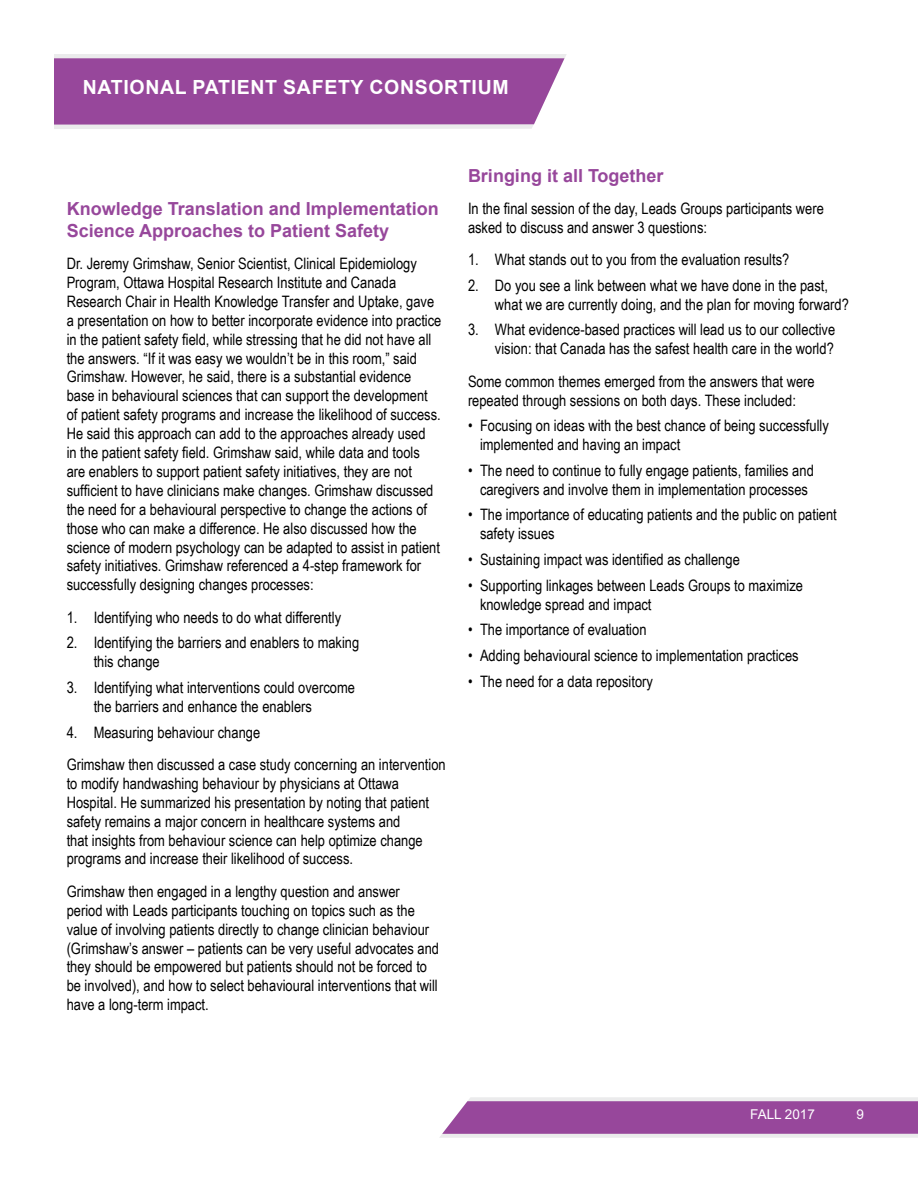
<style>
.page{position:relative;width:918px;height:1188px;background:#fff}
.page>*{position:absolute;margin:0;border:0;box-sizing:border-box;transform-origin:0 0}
.t1{font:700 19.5px "Arial";letter-spacing:.035em;color:#fff}
.t2{font:700 18px/21.6px "Arial";color:#97479b}
.t3{font:15.75px/18.9px "Arial Narrow";color:#000}
.t4{font:13.5px "Arial";color:#fff}
</style>
<div class="page">
<svg style="left:54px;top:54px;width:513px;height:75px;background:#a35ea7"></svg>
<svg style="left:440px;top:1097px;width:478px;height:41px;background:#ab6dae"></svg>
<p class="t1" style="left:83px;top:74px;width:428px">NATIONAL PATIENT SAFETY CONSORTIUM</p>
<p class="t2" style="left:67px;top:198px;width:374px">Knowledge Translation and Implementation<br>Science Approaches to Patient Safety</p>
<p class="t3" style="left:67px;top:253px;width:376px">Dr. Jeremy Grimshaw, Senior Scientist, Clinical Epidemiology Program, Ottawa Hospital Research Institute and Canada Research Chair in Health Knowledge Transfer and Uptake, gave a presentation on how to better incorporate evidence into practice in the patient safety field, while stressing that he did not have all the answers. “If it was easy we wouldn’t be in this room,” said Grimshaw. However, he said, there is a substantial evidence base in behavioural sciences that can support the development of patient safety programs and increase the likelihood of success.<br>He said this approach can add to the approaches already used<br>in the patient safety field. Grimshaw said, while data and tools are enablers to support patient safety initiatives, they are not sufficient to have clinicians make changes. Grimshaw discussed the need for a behavioural perspective to change the actions of those who can make a difference. He also discussed how the science of modern psychology can be adapted to assist in patient safety initiatives. Grimshaw referenced a 4-step framework for successfully designing changes processes:</p>
<p class="t3" style="left:67px;top:607px;width:276px">1. Identifying who needs to do what differently</p>
<p class="t3" style="left:94px;top:633px;width:267px;text-indent:-27px">2. Identifying the barriers and enablers to making this change</p>
<p class="t3" style="left:94px;top:677px;width:263px;text-indent:-27px">3. Identifying what interventions could overcome the barriers and enhance the enablers</p>
<p class="t3" style="left:67px;top:715px;width:381px;line-height:32.4px">4. Measuring behaviour change<br>Grimshaw then discussed a case study concerning an intervention</p>
<p class="t3" style="left:67px;top:773px;width:364px">to modify handwashing behaviour by physicians at Ottawa Hospital. He summarized his presentation by noting that patient safety remains a major concern in healthcare systems and<br>that insights from behaviour science can help optimize change programs and increase their likelihood of success.</p>
<p class="t3" style="left:67px;top:881px;width:374px">Grimshaw then engaged in a lengthy question and answer period with Leads participants touching on topics such as the value of involving patients directly to change clinician behaviour (Grimshaw’s answer – patients can be very useful advocates and they should be empowered but patients should not be forced to be involved), and how to select behavioural interventions that will have a long-term impact.</p>
<p class="t2" style="left:468px;top:165px;width:197px">Bringing it all Together</p>
<p class="t3" style="left:468px;top:198px;width:357px">In the final session of the day, Leads Groups participants were asked to discuss and answer 3 questions:</p>
<p class="t3" style="left:468px;top:250px;width:323px">1. What stands out to you from the evaluation results?</p>
<p class="t3" style="left:495px;top:275px;width:355px;text-indent:-27px">2. Do you see a link between what we have done in the past, what we are currently doing, and the plan for moving forward?</p>
<p class="t3" style="left:468px;top:320px;width:369px;text-align:right">3. What evidence-based practices will lead us to our collective vision: that Canada has the safest health care in the world?</p>
<p class="t3" style="left:468px;top:371px;width:348px">Some common themes emerged from the answers that were repeated through sessions on both days. These included:</p>
<p class="t3" style="left:480px;top:416px;width:350px;text-indent:-12px">• Focusing on ideas with the best chance of being successfully implemented and having an impact</p>
<p class="t3" style="left:468px;top:460px;width:347px;text-align:center">• The need to continue to fully engage patients, families and caregivers and involve them in implementation processes</p>
<p class="t3" style="left:480px;top:505px;width:358px;text-indent:-12px">• The importance of educating patients and the public on patient safety issues</p>
<p class="t3" style="left:468px;top:549px;width:273px">• Sustaining impact was identified as challenge</p>
<p class="t3" style="left:480px;top:575px;width:325px;text-indent:-12px">• Supporting linkages between Leads Groups to maximize knowledge spread and impact</p>
<p class="t3" style="left:468px;top:620px;width:180px">• The importance of evaluation</p>
<p class="t3" style="left:468px;top:645px;width:332px">• Adding behavioural science to implementation practices</p>
<p class="t3" style="left:468px;top:671px;width:187px">• The need for a data repository</p>
<p class="t4" style="left:750px;top:1105px;width:66px">FALL 2017</p>
<p class="t4" style="left:856px;top:1105px;width:9px">9</p>
</div>
